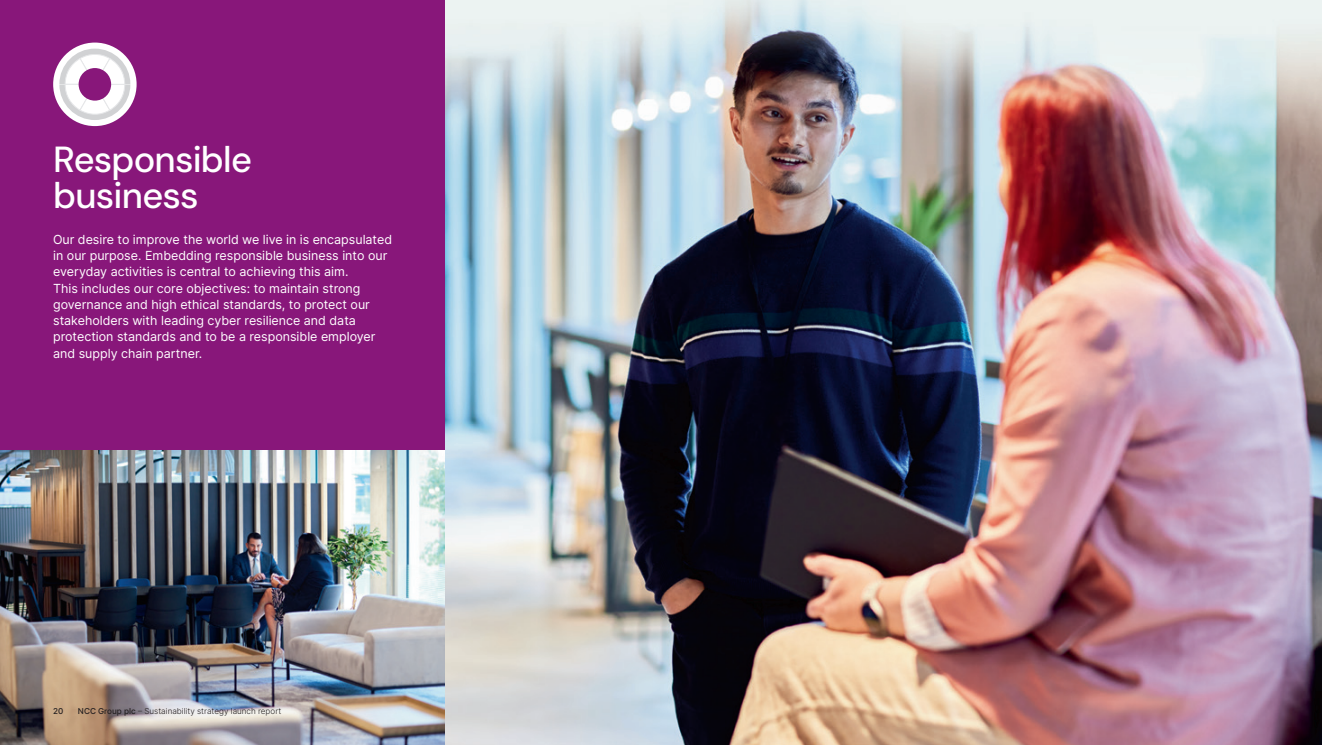
<style>
.page{position:relative;width:1322px;height:745px;background:#fff}
.page>*{position:absolute;margin:0;border:0;box-sizing:border-box;transform-origin:0 0}
.Main_Heading{font:500 36.25px/36.2px "DM Sans";letter-spacing:-.02em;color:#fff}
.Intro_Text_Small{font:12.5px/16.2px "Inter";color:#fff}
.t1{font:300 8.12px "Inter";color:#231f20}
.t2{font:500 8.12px "Inter";color:#231f20}
.s1{font-weight:500}
</style>
<div class="page">
<div style="left:0;top:0;width:445px;height:744px;background:#88177a"></div>
<div style="left:53px;top:43px;width:84px;height:83px;background:#fff;border-radius:50%"></div>
<svg style="left:59px;top:49px;width:71px;height:71px"></svg>
<div style="left:79px;top:68px;width:32px;height:33px;background:#88177a;border-radius:50%"></div>
<img style="left:0;top:450px;width:445px;height:294px">
<img style="left:445px;top:0;width:877px;height:744px">
<p class="Main_Heading" style="left:53px;top:141px;width:200px">Responsible business</p>
<p class="Intro_Text_Small" style="left:53px;top:231px;width:340px">Our desire to improve the world we live in is encapsulated in our purpose. Embedding responsible business into our everyday activities is central to achieving this aim.<br>This includes our core objectives: to maintain strong governance and high ethical standards, to protect our stakeholders with leading cyber resilience and data protection standards and to be a responsible employer and supply chain partner.</p>
<p class="t2" style="left:53px;top:704px;width:12px">20</p>
<p class="t1" style="left:78px;top:704px;width:205px"><span class="s1">NCC Group plc</span> – Sustainability strategy launch report</p>
</div>
